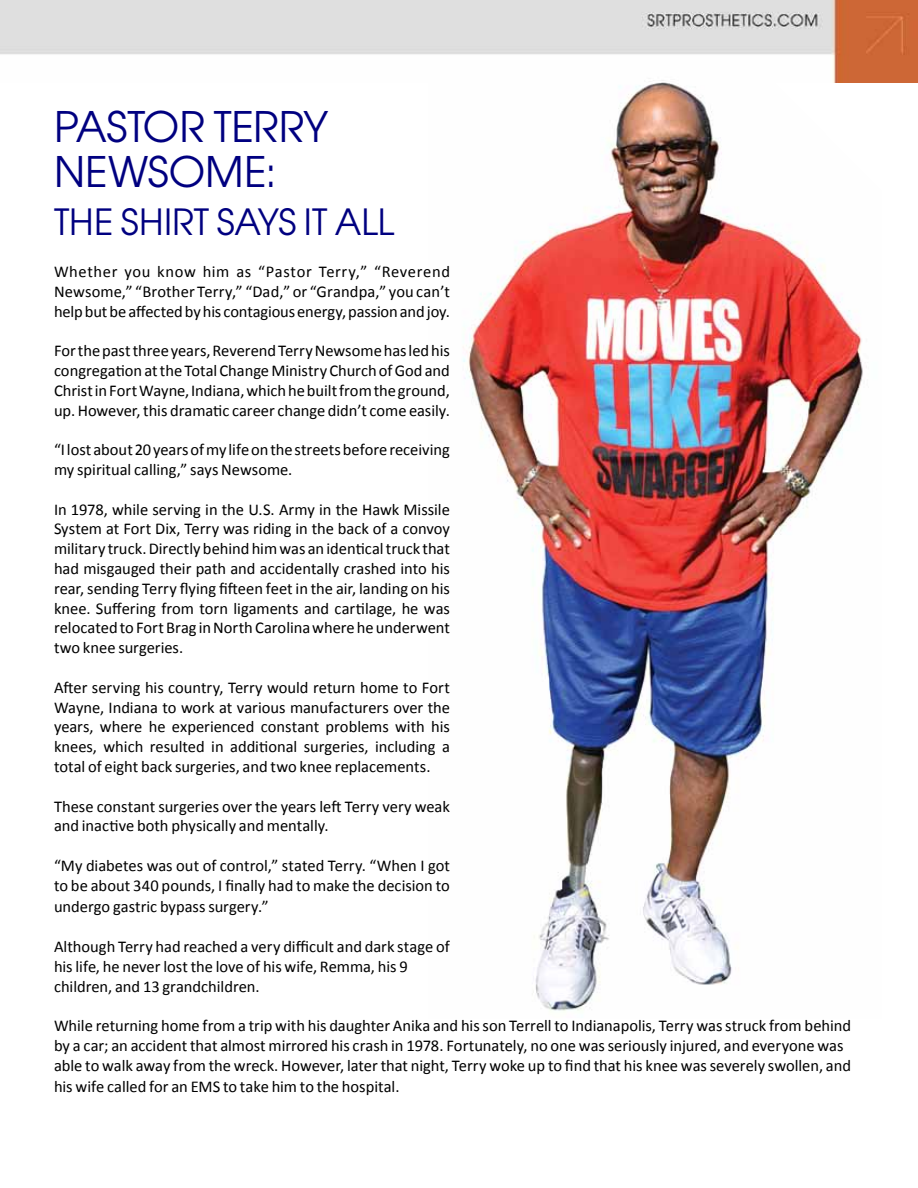
<style>
.page{position:relative;width:918px;height:1188px;background:#fff}
.page>*{position:absolute;margin:0;border:0;box-sizing:border-box;transform-origin:0 0}
.t1{font:42px/45px "Avant Garde";color:#000080}
.t2{font:36px "Avant Garde";letter-spacing:-.005em;color:#000080}
.t3{font:16.5px/19.8px "Calibri";letter-spacing:-.005em;color:#000}
</style>
<div class="page">
<img style="left:0;top:0;width:918px;height:83px">
<img style="left:429px;top:70px;width:453px;height:941px">
<h1 class="t1" style="left:54px;top:104px;width:276px">PASTOR TERRY<br>NEWSOME:</h1>
<h2 class="t2" style="left:54px;top:200px;width:342px">THE SHIRT SAYS IT ALL</h2>
<p class="t3" style="left:54px;top:262px;width:398px;text-align:justify">Whether you know him as “Pastor Terry,” “Reverend Newsome,” “Brother Terry,” “Dad,” or “Grandpa,” you can’t help but be affected by his contagious energy, passion and joy.</p>
<p class="t3" style="left:54px;top:341px;width:397px;text-align:justify">For the past three years, Reverend Terry Newsome has led his congregation at the Total Change Ministry Church of God and Christ in Fort Wayne, Indiana, which he built from the ground, up. However, this dramatic career change didn’t come easily.</p>
<p class="t3" style="left:54px;top:440px;width:397px">“I lost about 20 years of my life on the streets before receiving my spiritual calling,” says Newsome.</p>
<p class="t3" style="left:54px;top:499px;width:398px;text-align:justify">In 1978, while serving in the U.S. Army in the Hawk Missile System at Fort Dix, Terry was riding in the back of a convoy military truck. Directly behind him was an identical truck that had misgauged their path and accidentally crashed into his rear, sending Terry flying fifteen feet in the air, landing on his knee. Suffering from torn ligaments and cartilage, he was relocated to Fort Brag in North Carolina where he underwent two knee surgeries.</p>
<p class="t3" style="left:54px;top:677px;width:398px;text-align:justify">After serving his country, Terry would return home to Fort Wayne, Indiana to work at various manufacturers over the years, where he experienced constant problems with his knees, which resulted in additional surgeries, including a total of eight back surgeries, and two knee replacements.</p>
<p class="t3" style="left:54px;top:796px;width:397px">These constant surgeries over the years left Terry very weak and inactive both physically and mentally.</p>
<p class="t3" style="left:54px;top:856px;width:397px">“My diabetes was out of control,” stated Terry. “When I got to be about 340 pounds, I finally had to make the decision to</p>
<p class="t3" style="left:54px;top:897px;width:216px">undergo gastric bypass surgery.”</p>
<p class="t3" style="left:54px;top:937px;width:397px">Although Terry had reached a very difficult and dark stage of his life, he never lost the love of his wife, Remma, his 9 children, and 13 grandchildren.</p>
<p class="t3" style="left:54px;top:1016px;width:799px">While returning home from a trip with his daughter Anika and his son Terrell to Indianapolis, Terry was struck from behind by a car; an accident that almost mirrored his crash in 1978. Fortunately, no one was seriously injured, and everyone was able to walk away from the wreck. However, later that night, Terry woke up to find that his knee was severely swollen, and</p>
<p class="t3" style="left:54px;top:1077px;width:347px">his wife called for an EMS to take him to the hospital.</p>
</div>
